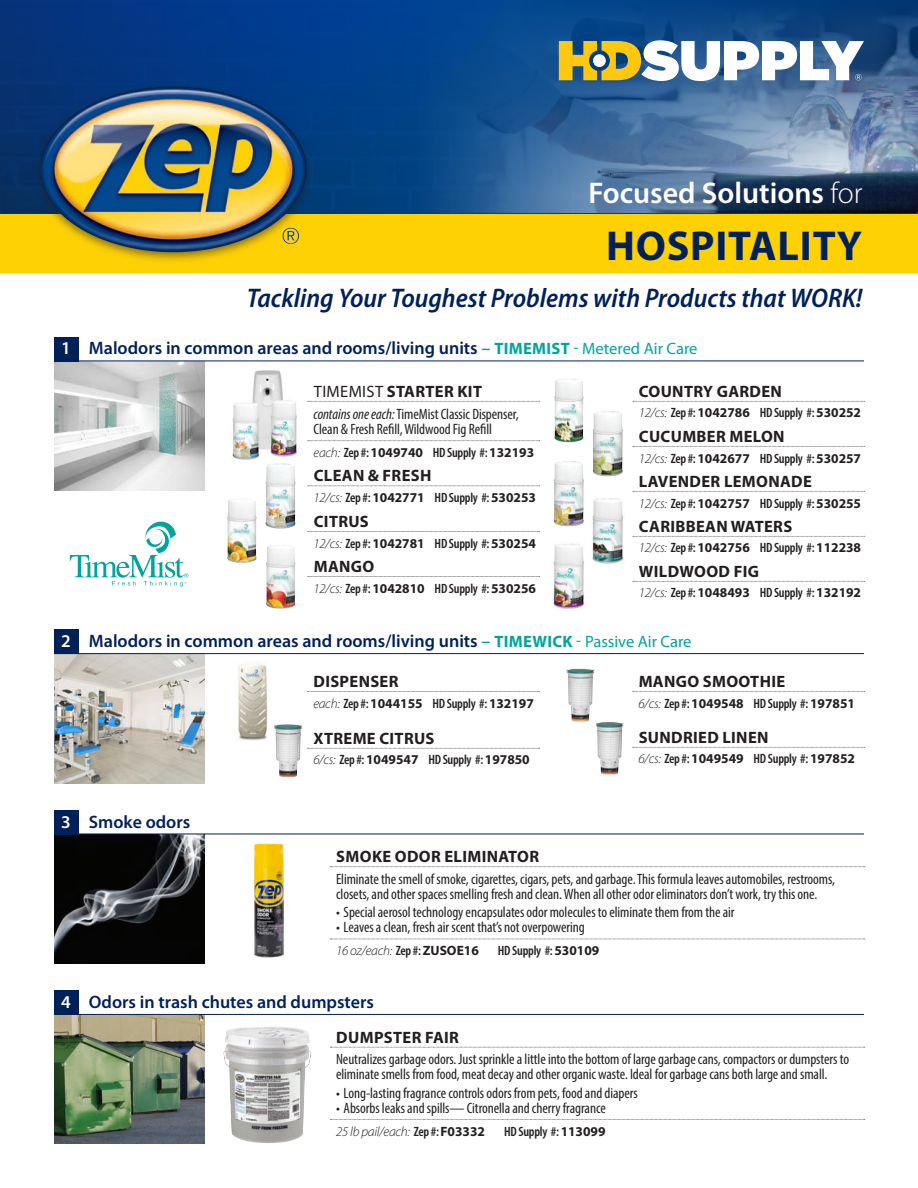
<style>
.page{position:relative;width:918px;height:1188px;background:#fff}
.page>*{position:absolute;margin:0;border:0;box-sizing:border-box;transform-origin:0 0}
.t1{font:700 42px "Myriad Pro";letter-spacing:.02em;color:#002158}
.t2{font:600 30px "Myriad Pro";color:#fff}
.t3{font:italic 600 semi-condensed 27px "Myriad Pro";color:#002158}
.t4{font:600 18px "Myriad Pro";color:#002158}
.t5{font:600 18px "Myriad Pro";color:#fff}
.Name{font:700 16.5px "Myriad Pro";letter-spacing:.02em;color:#231f20}
.Body_copy{font:condensed 15px/15px "Myriad Pro";letter-spacing:-.005em;color:#231f20}
.Body_copy-2{font:600 condensed 13.5px "Myriad Pro";letter-spacing:-.02em;color:#231f20}
.Body_copy-3{font:italic 300 13.5px "Myriad Pro";letter-spacing:-.02em;color:#231f20}
.s1{font-weight:300}
.s2{color:#00a59a}
.s3{font-weight:700;font-size:16.5px;color:#00a59a}
.s4{font-weight:400;font-size:16.5px;color:#00a59a}
.s5{font-weight:400}
.s6{font-style:italic}
.s7{font-weight:300;font-style:italic;font-stretch:normal}
.s8{font-weight:700;font-stretch:normal}
.s9{font-weight:600;font-style:normal;font-stretch:condensed}
.s10{font-weight:700;font-style:normal}
</style>
<div class="page">
<img style="left:416px;top:192px;width:502px;height:21px">
<svg style="left:574px;top:0;width:344px;height:192px;background:#446c98"></svg>
<svg style="left:0;top:0;width:574px;height:192px;background:#084388"></svg>
<div style="left:0;top:214px;width:918px;height:59px;background:#fed105"></div>
<svg style="left:559px;top:40px;width:305px;height:41px"></svg>
<div style="left:593px;top:54px;width:13px;height:13px;background:#fff;border-radius:50%"></div>
<img style="left:30px;top:79px;width:288px;height:182px">
<img style="left:54px;top:835px;width:151px;height:128px">
<svg style="left:330px;top:939px;width:535px;height:1px"></svg>
<svg style="left:330px;top:866px;width:535px;height:1px"></svg>
<hr style="left:54px;top:834px;width:810px;height:1px;background:#002158">
<div style="left:54px;top:810px;width:24px;height:24px;background:#002158"></div>
<img style="left:254px;top:843px;width:30px;height:115px">
<img style="left:54px;top:362px;width:151px;height:128px">
<img style="left:54px;top:654px;width:151px;height:129px">
<hr style="left:54px;top:361px;width:810px;height:1px;background:#002158">
<hr style="left:54px;top:653px;width:810px;height:1px;background:#002158">
<div style="left:54px;top:337px;width:24px;height:24px;background:#002158"></div>
<div style="left:54px;top:630px;width:24px;height:24px;background:#002158"></div>
<img style="left:238px;top:660px;width:30px;height:81px">
<svg style="left:308px;top:440px;width:232px;height:1px"></svg>
<svg style="left:308px;top:401px;width:232px;height:1px"></svg>
<svg style="left:308px;top:486px;width:232px;height:1px"></svg>
<svg style="left:308px;top:748px;width:232px;height:1px"></svg>
<svg style="left:308px;top:531px;width:232px;height:1px"></svg>
<svg style="left:633px;top:691px;width:232px;height:1px"></svg>
<svg style="left:308px;top:576px;width:232px;height:1px"></svg>
<svg style="left:633px;top:446px;width:232px;height:1px"></svg>
<svg style="left:633px;top:536px;width:232px;height:1px"></svg>
<svg style="left:633px;top:747px;width:232px;height:1px"></svg>
<svg style="left:633px;top:401px;width:232px;height:1px"></svg>
<svg style="left:633px;top:491px;width:232px;height:1px"></svg>
<svg style="left:633px;top:581px;width:232px;height:1px"></svg>
<svg style="left:308px;top:691px;width:232px;height:1px"></svg>
<img style="left:232px;top:370px;width:66px;height:90px">
<img style="left:274px;top:724px;width:28px;height:54px">
<img style="left:596px;top:722px;width:28px;height:53px">
<img style="left:566px;top:669px;width:28px;height:53px">
<img style="left:553px;top:461px;width:31px;height:66px">
<img style="left:553px;top:543px;width:31px;height:68px">
<img style="left:554px;top:378px;width:30px;height:64px">
<img style="left:227px;top:499px;width:30px;height:64px">
<img style="left:265px;top:463px;width:31px;height:66px">
<img style="left:266px;top:545px;width:29px;height:64px">
<img style="left:592px;top:411px;width:31px;height:66px">
<img style="left:592px;top:498px;width:32px;height:66px">
<svg style="left:70px;top:521px;width:118px;height:66px"></svg>
<img style="left:54px;top:1015px;width:151px;height:129px">
<svg style="left:330px;top:1119px;width:535px;height:1px"></svg>
<svg style="left:330px;top:1047px;width:535px;height:1px"></svg>
<hr style="left:54px;top:1014px;width:810px;height:1px;background:#002158">
<div style="left:54px;top:990px;width:24px;height:25px;background:#002158"></div>
<img style="left:223px;top:1027px;width:89px;height:116px">
<p class="t2" style="left:588px;top:176px;width:276px">Focused Solutions <span class="s1">for</span></p>
<p class="t1" style="left:606px;top:218px;width:258px">HOSPITALITY</p>
<p class="t5" style="left:61px;top:338px;width:11px">1</p>
<p class="t5" style="left:61px;top:631px;width:11px">2</p>
<p class="t3" style="left:247px;top:283px;width:617px">Tackling Your Toughest Problems with Products that WORK!</p>
<p class="t4" style="left:89px;top:338px;width:610px">Malodors in common areas and rooms/living units <span class="s2">–</span> <span class="s3">TIMEMIST</span> <span class="s4">- Metered Air Care</span></p>
<p class="Name" style="left:314px;top:381px;width:170px"><span class="s5">TIMEMIST</span> STARTER KIT</p>
<p class="Body_copy" style="left:314px;top:406px;width:206px"><span class="s6">contains one each:</span> TimeMist Classic Dispenser,<br>Clean &amp; Fresh Refill, Wildwood Fig Refill</p>
<p class="Body_copy-2" style="left:314px;top:445px;width:222px"><span class="s7">each:</span> Zep #:<span class="s8">1049740</span> HD Supply #: <span class="s8">132193</span></p>
<p class="Name" style="left:314px;top:465px;width:119px">CLEAN &amp; FRESH</p>
<p class="Body_copy-2" style="left:314px;top:490px;width:224px"><span class="s7">12/cs:</span> Zep #:<span class="s8">1042771</span> HD Supply #: <span class="s8">530253</span></p>
<p class="Name" style="left:639px;top:381px;width:145px">COUNTRY GARDEN</p>
<p class="Body_copy-2" style="left:639px;top:406px;width:224px"><span class="s7">12/cs:</span> Zep #:<span class="s8">1042786</span> HD Supply #: <span class="s8">530252</span></p>
<p class="Name" style="left:639px;top:426px;width:147px">CUCUMBER MELON</p>
<p class="Body_copy-2" style="left:639px;top:451px;width:224px"><span class="s7">12/cs:</span> Zep #:<span class="s8">1042677</span> HD Supply #: <span class="s8">530257</span></p>
<p class="Name" style="left:639px;top:471px;width:174px">LAVENDER LEMONADE</p>
<p class="Body_copy-2" style="left:639px;top:496px;width:224px"><span class="s7">12/cs:</span> Zep #:<span class="s8">1042757</span> HD Supply #: <span class="s8">530255</span></p>
<p class="Name" style="left:314px;top:511px;width:57px">CITRUS</p>
<p class="Body_copy-2" style="left:314px;top:536px;width:224px"><span class="s7">12/cs:</span> Zep #:<span class="s8">1042781</span> HD Supply #: <span class="s8">530254</span></p>
<p class="Name" style="left:639px;top:516px;width:155px">CARIBBEAN WATERS</p>
<p class="Body_copy-2" style="left:639px;top:541px;width:224px"><span class="s7">12/cs:</span> Zep #:<span class="s8">1042756</span> HD Supply #: <span class="s8">112238</span></p>
<p class="Name" style="left:314px;top:556px;width:62px">MANGO</p>
<p class="Body_copy-2" style="left:314px;top:581px;width:224px"><span class="s7">12/cs:</span> Zep #:<span class="s8">1042810</span> HD Supply #: <span class="s8">530256</span></p>
<p class="Name" style="left:639px;top:561px;width:122px">WILDWOOD FIG</p>
<p class="Body_copy-2" style="left:639px;top:586px;width:224px"><span class="s7">12/cs:</span> Zep #:<span class="s8">1048493</span> HD Supply #: <span class="s8">132192</span></p>
<p class="t4" style="left:89px;top:631px;width:604px">Malodors in common areas and rooms/living units <span class="s2">–</span> <span class="s3">TIMEWICK</span> <span class="s4">- Passive Air Care</span></p>
<p class="Name" style="left:314px;top:671px;width:87px">DISPENSER</p>
<p class="Body_copy-2" style="left:313px;top:696px;width:222px"><span class="s7">each:</span> Zep #:<span class="s8">1044155</span> HD Supply #: <span class="s8">132197</span></p>
<p class="Name" style="left:314px;top:727px;width:123px">XTREME CITRUS</p>
<p class="Body_copy-2" style="left:313px;top:753px;width:218px"><span class="s7">6/cs:</span> Zep #:<span class="s8">1049547</span> HD Supply #: <span class="s8">197850</span></p>
<p class="Name" style="left:639px;top:671px;width:148px">MANGO SMOOTHIE</p>
<p class="Body_copy-2" style="left:639px;top:696px;width:218px"><span class="s7">6/cs:</span> Zep #:<span class="s8">1049548</span> HD Supply #: <span class="s8">197851</span></p>
<p class="Name" style="left:639px;top:726px;width:131px">SUNDRIED LINEN</p>
<p class="Body_copy-2" style="left:639px;top:752px;width:218px"><span class="s7">6/cs:</span> Zep #:<span class="s8">1049549</span> HD Supply #: <span class="s8">197852</span></p>
<p class="t5" style="left:61px;top:812px;width:11px">3</p>
<p class="t4" style="left:89px;top:812px;width:103px">Smoke odors</p>
<p class="Name" style="left:336px;top:846px;width:204px">SMOKE ODOR ELIMINATOR</p>
<p class="Body_copy" style="left:336px;top:871px;width:501px">Eliminate the smell of smoke, cigarettes, cigars, pets, and garbage. This formula leaves automobiles, restrooms, closets, and other spaces smelling fresh and clean. When all other odor eliminators don’t work, try this one.</p>
<p class="Body_copy" style="left:336px;top:905px;width:400px">• Special aerosol technology encapsulates odor molecules to eliminate them from the air</p>
<p class="Body_copy" style="left:336px;top:920px;width:250px">• Leaves a clean, fresh air scent that’s not overpowering</p>
<p class="Body_copy-3" style="left:336px;top:943px;width:144px">16 oz/each: <span class="s9">Zep #:</span><span class="s10">ZUSOE16</span></p>
<p class="Body_copy-2" style="left:498px;top:943px;width:103px">HD Supply #: <span class="s8">530109</span></p>
<p class="t5" style="left:61px;top:992px;width:11px">4</p>
<p class="t4" style="left:89px;top:992px;width:287px">Odors in trash chutes and dumpsters</p>
<p class="Name" style="left:336px;top:1026px;width:124px">DUMPSTER FAIR</p>
<p class="Body_copy" style="left:336px;top:1052px;width:514px">Neutralizes garbage odors. Just sprinkle a little into the bottom of large garbage cans, compactors or dumpsters to eliminate smells from food, meat decay and other organic waste. Ideal for garbage cans both large and small.</p>
<p class="Body_copy" style="left:336px;top:1085px;width:303px">• Long-lasting fragrance controls odors from pets, food and diapers</p>
<p class="Body_copy" style="left:336px;top:1100px;width:271px">• Absorbs leaks and spills— Citronella and cherry fragrance</p>
<p class="Body_copy-3" style="left:336px;top:1124px;width:150px">25 lb pail/each: <span class="s9">Zep #:</span><span class="s10">F03332</span></p>
<p class="Body_copy-2" style="left:504px;top:1124px;width:103px">HD Supply #: <span class="s8">113099</span></p>
</div>
